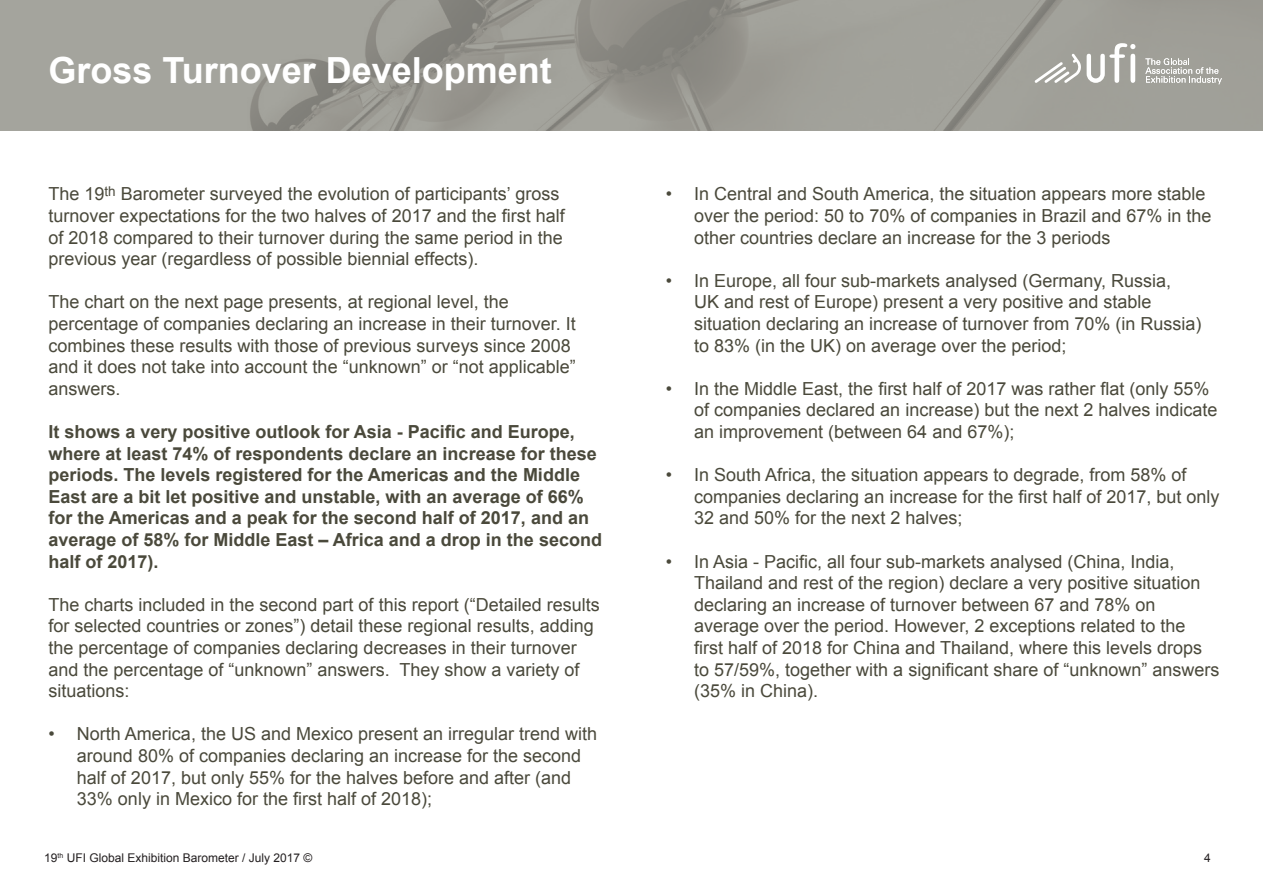
<style>
.page{position:relative;width:1263px;height:893px;background:#fff}
.page>*{position:absolute;margin:0;border:0;box-sizing:border-box;transform-origin:0 0}
.t1{font:700 36px "Arial";color:#fff}
.t2{font:18px/21.6px "Arial";color:#4a493b}
.t3{font:700 18px/21.6px "Arial";color:#4a493b}
.t4{font:12px "Arial";color:#231f20}
</style>
<div class="page">
<img style="left:0;top:0;width:1263px;height:130px">
<svg style="left:1034px;top:43px;width:101px;height:40px"></svg>
<svg style="left:1145px;top:58px;width:77px;height:26px"></svg>
<h1 class="t1" style="left:48px;top:47px;width:505px">Gross Turnover Development</h1>
<p class="t2" style="left:48px;top:183px;width:518px">The 19<sup>th</sup> Barometer surveyed the evolution of participants’ gross turnover expectations for the two halves of 2017 and the first half of 2018 compared to their turnover during the same period in the previous year (regardless of possible biennial effects).</p>
<p class="t2" style="left:48px;top:291px;width:529px">The chart on the next page presents, at regional level, the percentage of companies declaring an increase in their turnover. It combines these results with those of previous surveys since 2008 and it does not take into account the “unknown” or “not applicable” answers.</p>
<p class="t3" style="left:48px;top:421px;width:555px">It shows a very positive outlook for Asia - Pacific and Europe, where at least 74% of respondents declare an increase for these periods. The levels registered for the Americas and the Middle East are a bit let positive and unstable, with an average of 66% for the Americas and a peak for the second half of 2017, and an average of 58% for Middle East – Africa and a drop in the second half of 2017).</p>
<p class="t2" style="left:48px;top:594px;width:553px">The charts included in the second part of this report (“Detailed results for selected countries or zones”) detail these regional results, adding the percentage of companies declaring decreases in their turnover and the percentage of “unknown” answers. They show a variety of situations:</p>
<p class="t2" style="left:77px;top:723px;width:522px;text-indent:-28px">• North America, the US and Mexico present an irregular trend with around 80% of companies declaring an increase for the second half of 2017, but only 55% for the halves before and after (and 33% only in Mexico for the first half of 2018);</p>
<p class="t2" style="left:694px;top:183px;width:519px;text-indent:-28px">• In Central and South America, the situation appears more stable over the period: 50 to 70% of companies in Brazil and 67% in the other countries declare an increase for the 3 periods</p>
<p class="t2" style="left:694px;top:270px;width:509px;text-indent:-28px">• In Europe, all four sub-markets analysed (Germany, Russia,<br>UK and rest of Europe) present a very positive and stable situation declaring an increase of turnover from 70% (in Russia) to 83% (in the UK) on average over the period;</p>
<p class="t2" style="left:694px;top:378px;width:525px;text-indent:-28px">• In the Middle East, the first half of 2017 was rather flat (only 55% of companies declared an increase) but the next 2 halves indicate an improvement (between 64 and 67%);</p>
<p class="t2" style="left:694px;top:464px;width:527px;text-indent:-28px">• In South Africa, the situation appears to degrade, from 58% of companies declaring an increase for the first half of 2017, but only<br>32 and 50% for the next 2 halves;</p>
<p class="t2" style="left:694px;top:551px;width:527px;text-indent:-28px">• In Asia - Pacific, all four sub-markets analysed (China, India, Thailand and rest of the region) declare a very positive situation declaring an increase of turnover between 67 and 78% on average over the period. However, 2 exceptions related to the<br>first half of 2018 for China and Thailand, where this levels drops to 57/59%, together with a significant share of “unknown” answers (35% in China).</p>
<p class="t4" style="left:44px;top:849px;width:270px">19<sup>th</sup> UFI Global Exhibition Barometer / July 2017 ©</p>
<p class="t4" style="left:1204px;top:849px;width:8px">4</p>
</div>
